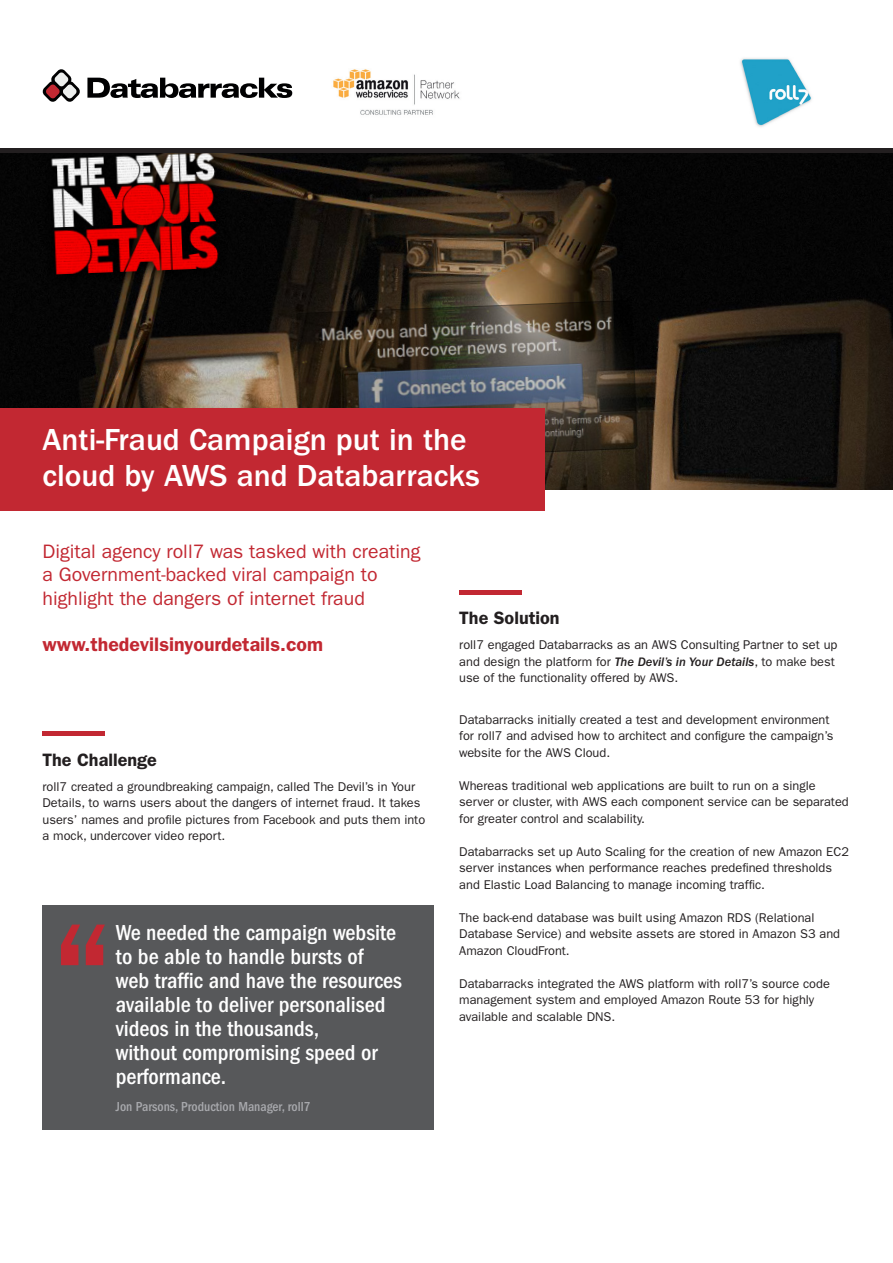
<style>
.page{position:relative;width:893px;height:1263px;background:#fff}
.page>*{position:absolute;margin:0;border:0;box-sizing:border-box;transform-origin:0 0}
.t1{font:500 condensed 165px "ITC Franklin Gothic Std";color:#c22832}
.t2{font:500 31.5px/36px "ITC Franklin Gothic Std";color:#fff}
.t3{font:500 condensed 22.5px/24px "ITC Franklin Gothic Std";color:#fff}
.t4{font:19.5px/23.4px "ITC Franklin Gothic Std";color:#c22832}
.t5{font:600 19.5px "ITC Franklin Gothic Std";color:#c22832}
.t6{font:600 18px "ITC Franklin Gothic Std";color:#231f20}
.t7{font:500 condensed 13.5px "ITC Franklin Gothic Std";color:#a8a9ad}
.t8{font:12.75px/16.5px "ITC Franklin Gothic Std";color:#231f20}
.s1{font-family:"ITC Franklin Gothic Std Med It"}
</style>
<div class="page">
<img style="left:0;top:148px;width:893px;height:341px">
<svg style="left:87px;top:78px;width:205px;height:20px"></svg>
<svg style="left:43px;top:69px;width:37px;height:33px"></svg>
<div style="left:0;top:408px;width:544px;height:102px;background:#c22832"></div>
<div style="left:43px;top:906px;width:391px;height:224px;background:#57585a"></div>
<div style="left:43px;top:731px;width:62px;height:5px;background:#c22832"></div>
<hr style="left:459px;top:590px;width:62px;height:4px;background:#c22832">
<img style="left:333px;top:69px;width:127px;height:46px">
<hr style="left:0;top:149px;width:893px;height:4px;background:#231f20">
<img style="left:740px;top:58px;width:72px;height:69px">
<p class="t2" style="left:43px;top:422px;width:439px">Anti-Fraud Campaign put in the cloud by AWS and Databarracks</p>
<p class="t4" style="left:43px;top:539px;width:379px">Digital agency roll7 was tasked with creating a Government-backed viral campaign to highlight the dangers of internet fraud</p>
<p class="t5" style="left:43px;top:633px;width:282px">www.thedevilsinyourdetails.com</p>
<p class="t6" style="left:43px;top:749px;width:116px">The Challenge</p>
<p class="t8" style="left:43px;top:778px;width:384px">roll7 created a groundbreaking campaign, called The Devil’s in Your Details, to warns users about the dangers of internet fraud. It takes users’ names and profile pictures from Facebook and puts them into a mock, undercover video report.</p>
<p class="t1" style="left:52px;top:888px;width:63px">“</p>
<p class="t3" style="left:116px;top:920px;width:288px">We needed the campaign website to be able to handle bursts of web traffic and have the resources available to deliver personalised videos in the thousands,<br>without compromising speed or performance.</p>
<p class="t7" style="left:116px;top:1099px;width:196px">Jon Parsons, Production Manager, roll7</p>
<p class="t6" style="left:459px;top:607px;width:102px">The Solution</p>
<p class="t8" style="left:459px;top:637px;width:380px">roll7 engaged Databarracks as an AWS Consulting Partner to set up and design the platform for <span class="s1">The Devil’s in Your Details</span>, to make best use of the functionality offered by AWS.</p>
<p class="t8" style="left:459px;top:711px;width:376px">Databarracks initially created a test and development environment for roll7 and advised how to architect and configure the campaign’s website for the AWS Cloud.</p>
<p class="t8" style="left:459px;top:777px;width:391px">Whereas traditional web applications are built to run on a single server or cluster, with AWS each component service can be separated for greater control and scalability.</p>
<p class="t8" style="left:459px;top:843px;width:391px">Databarracks set up Auto Scaling for the creation of new Amazon EC2 server instances when performance reaches predefined thresholds and Elastic Load Balancing to manage incoming traffic.</p>
<p class="t8" style="left:459px;top:909px;width:382px">The back-end database was built using Amazon RDS (Relational<br>Database Service) and website assets are stored in Amazon S3 and<br>Amazon CloudFront.</p>
<p class="t8" style="left:459px;top:975px;width:372px">Databarracks integrated the AWS platform with roll7’s source code management system and employed Amazon Route 53 for highly available and scalable DNS.</p>
</div>
